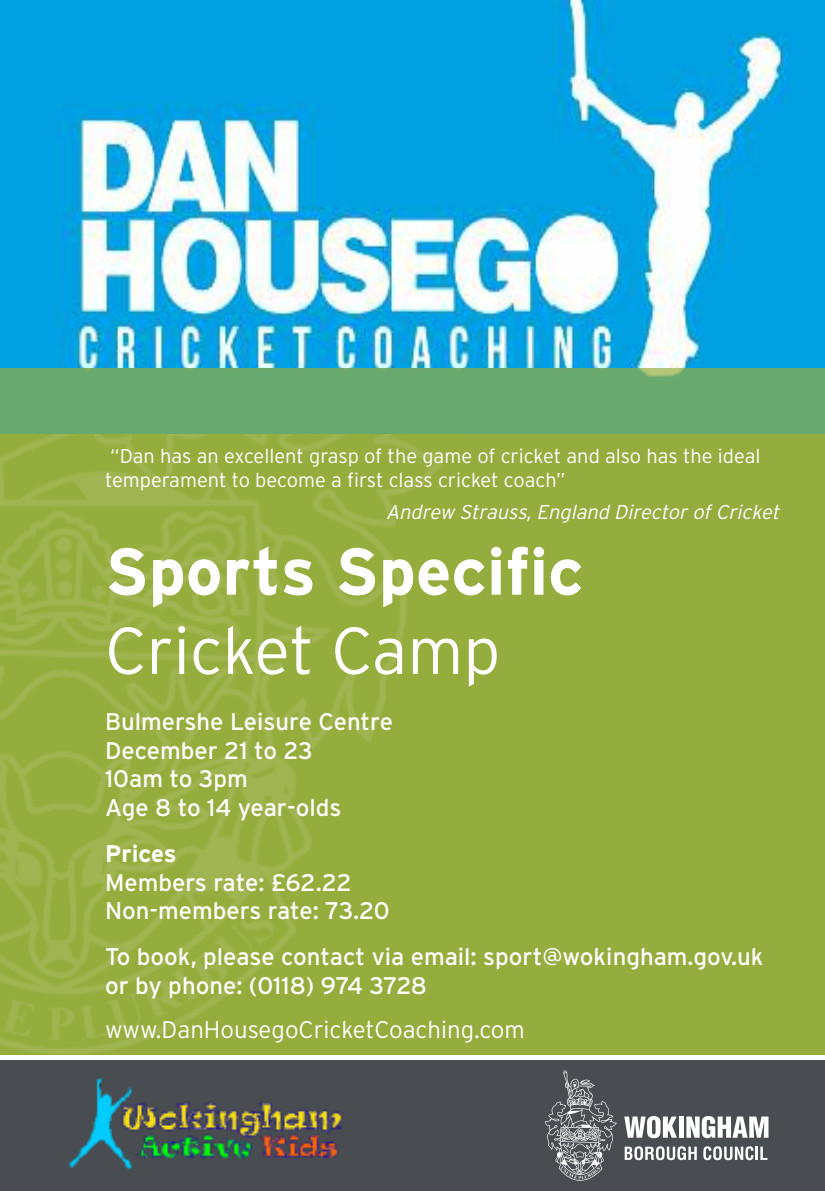
<style>
.page{position:relative;width:825px;height:1191px;background:#fff}
.page>*{position:absolute;margin:0;border:0;box-sizing:border-box;transform-origin:0 0}
.t1{font:700 66px "Interstate";color:#fff}
.t2{font:300 66px "Interstate";color:#fff}
.t3{font:24px/28.8px "Interstate";color:#fff}
.t4{font:300 24px "Interstate";color:#fff}
.t5{font:700 24px "Interstate";color:#fff}
.t6{font:300 20px/24px "Interstate";color:#fff}
.t7{font:italic 300 20px "Interstate";color:#fff}
</style>
<div class="page">
<img style="left:0;top:0;width:825px;height:369px">
<div style="left:0;top:369px;width:825px;height:65px;background:#68a96f"></div>
<div style="left:0;top:434px;width:825px;height:620px;background:#95ad3e"></div>
<img style="left:0;top:434px;width:444px;height:620px">
<div style="left:0;top:1060px;width:825px;height:131px;background:#494c51"></div>
<svg style="left:624px;top:1116px;width:53px;height:22px"></svg>
<div style="left:679px;top:1116px;width:5px;height:21px;background:#fff"></div>
<svg style="left:686px;top:1116px;width:82px;height:22px"></svg>
<svg style="left:625px;top:1146px;width:72px;height:14px"></svg>
<svg style="left:703px;top:1146px;width:64px;height:14px"></svg>
<svg style="left:545px;top:1070px;width:72px;height:110px"></svg>
<img style="left:68px;top:1077px;width:274px;height:93px">
<p class="t6" style="left:105px;top:444px;width:657px">“Dan has an excellent grasp of the game of cricket and also has the ideal temperament to become a first class cricket coach”</p>
<p class="t7" style="left:386px;top:500px;width:400px">Andrew Strauss, England Director of Cricket</p>
<h1 class="t1" style="left:105px;top:534px;width:480px">Sports Specific</h1>
<h1 class="t2" style="left:105px;top:613px;width:397px">Cricket Camp</h1>
<p class="t3" style="left:105px;top:706px;width:289px">Bulmershe Leisure Centre<br>December 21 to 23<br>10am to 3pm<br>Age 8 to 14 year-olds</p>
<p class="t5" style="left:105px;top:840px;width:73px">Prices</p>
<p class="t3" style="left:105px;top:867px;width:286px">Members rate: £62.22<br>Non-members rate: 73.20</p>
<p class="t3" style="left:105px;top:942px;width:660px">To book, please contact via email: sport@wokingham.gov.uk or by phone: (0118) 974 3728</p>
<p class="t4" style="left:105px;top:1015px;width:421px">www.DanHousegoCricketCoaching.com</p>
</div>
